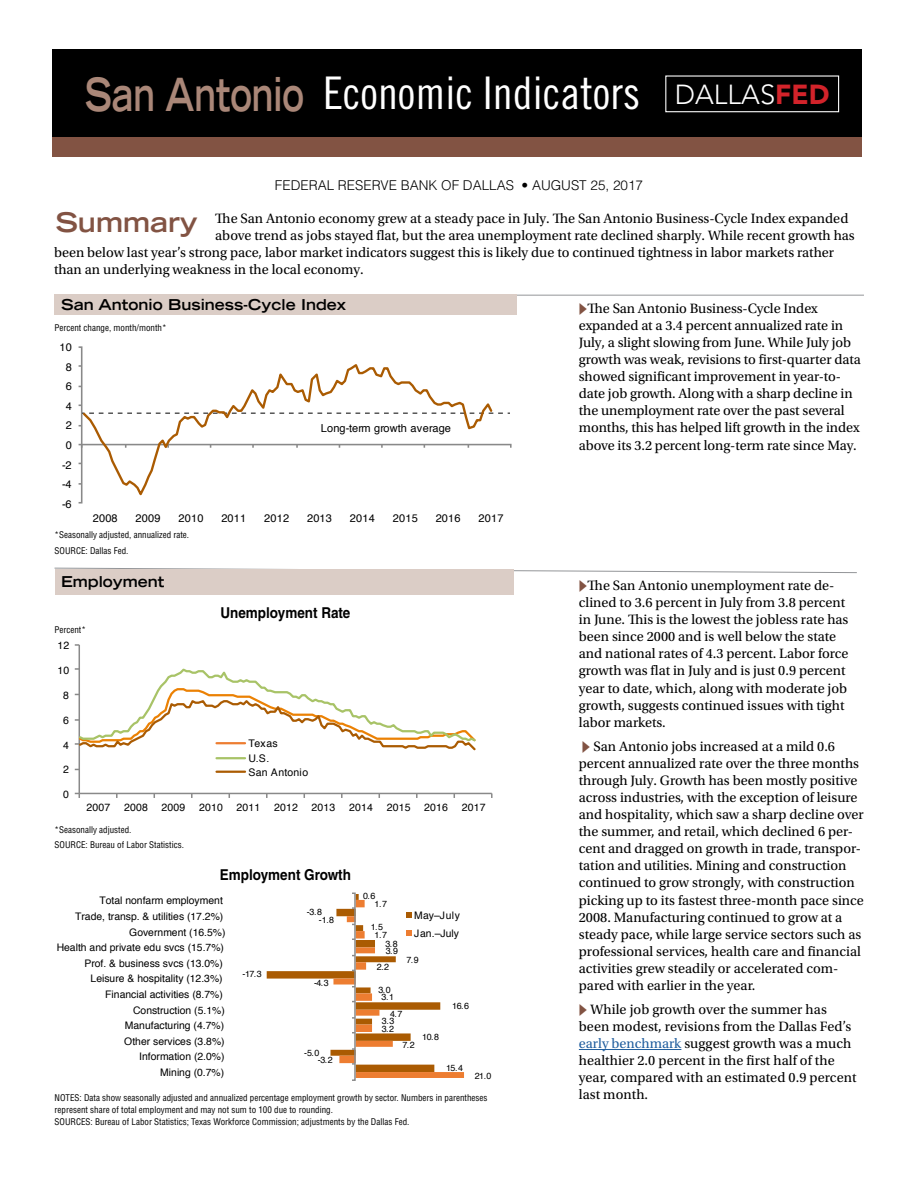
<style>
.page{position:relative;width:918px;height:1188px;background:#fff}
.page>*{position:absolute;margin:0;border:0;box-sizing:border-box;transform-origin:0 0}
.t1{font:45px "Trade Gothic LT Std Cn 18";color:#fff}
.t2{font:300 27.3px "Avenir LT Std";color:#fff}
.t3{font:700 expanded 27px "Trade Gothic LT Std";color:#825343}
.t4{font:700 expanded 15px "Trade Gothic LT Std";color:#000}
.t5{font:700 15px "Helvetica LT Std";color:#000;scale:.9 1}
.t6{font:14.25px/17.1px "Utopia Std";color:#000}
.t7{font:300 13.5px "Helvetica LT Std";color:#000}
.t8{font:10.95px "Helvetica";letter-spacing:.015em;color:#000}
.t9{font:10.5px/14.4px "Helvetica";letter-spacing:.015em;color:#000}
.t10{font:10.35px/15.6px "Helvetica";color:#000;text-align:right}
.t11{font:condensed 9px/15.5px "Helvetica LT Std";color:#000}
.t12{font:8.85px/16.4px "Helvetica";letter-spacing:-.055em;color:#000}
.s1{font-family:"Trade Gothic LT Std";font-weight:700;font-stretch:expanded;font-size:45.75px;color:#aa8778}
.s2{font-weight:900;color:#d2232a}
.s3{color:#215e9e}
</style>
<div class="page">
<svg style="left:54px;top:567px;width:803px;height:6px"></svg>
<hr style="left:61px;top:295px;width:803px;height:1px;background:#939598">
<div style="left:55px;top:294px;width:462px;height:21px;background:#dbcdc6"></div>
<div style="left:52px;top:117px;width:810px;height:40px;background:#825343"></div>
<div style="left:52px;top:49px;width:810px;height:88px;background:#000"></div>
<div style="left:665px;top:75px;width:174px;height:37px;border:1px solid #fff"></div>
<div style="left:55px;top:569px;width:459px;height:25px;background:#dbcdc6"></div>
<svg style="left:79px;top:443px;width:433px;height:5px"></svg>
<svg style="left:81px;top:362px;width:413px;height:137px"></svg>
<div style="left:351px;top:893px;width:5px;height:188px;border:1px solid #898989"></div>
<svg style="left:267px;top:894px;width:197px;height:184px"></svg>
<hr style="left:79px;top:645px;width:1px;height:148px;background:#898989">
<hr style="left:79px;top:793px;width:413px;height:1px;background:#898989">
<svg style="left:75px;top:793px;width:5px;height:5px"></svg>
<svg style="left:75px;top:667px;width:401px;height:85px"></svg>
<hr style="left:217px;top:742px;width:28px;height:2px;background:#ed7d31">
<hr style="left:217px;top:757px;width:28px;height:2px;background:#a8c367">
<hr style="left:217px;top:771px;width:28px;height:2px;background:#aa5b02">
<hr style="left:579px;top:1049px;width:102px;height:1px;background:#215e9e">
<h1 class="t1" style="left:85px;top:66px;width:557px"><span class="s1">San Antonio</span> Economic Indicators</h1>
<p class="t7" style="left:275px;top:177px;width:370px">FEDERAL RESERVE BANK OF DALLAS • AUGUST 25, 2017</p>
<h2 class="t2" style="left:675px;top:79px;width:156px">DALLAS<span class="s2">FED</span></h2>
<h3 class="t3" style="left:56px;top:205px;width:144px">Summary</h3>
<p class="t6" style="left:215px;top:210px;width:635px">The San Antonio economy grew at a steady pace in July. The San Antonio Business-Cycle Index expanded</p>
<p class="t6" style="left:215px;top:227px;width:641px">above trend as jobs stayed flat, but the area unemployment rate declined sharply. While recent growth has</p>
<p class="t6" style="left:54px;top:244px;width:782px">been below last year’s strong pace, labor market indicators suggest this is likely due to continued tightness in labor markets rather</p>
<p class="t6" style="left:54px;top:261px;width:311px">than an underlying weakness in the local economy.</p>
<p class="t4" style="left:61px;top:295px;width:286px">San Antonio Business-Cycle Index</p>
<p class="t11" style="left:55px;top:320px;width:114px">Percent change, month/month*</p>
<p class="t8" style="left:60px;top:339px;width:14px">10</p>
<p class="t8" style="left:66px;top:358px;width:8px">8</p>
<p class="t8" style="left:66px;top:378px;width:8px">6</p>
<p class="t8" style="left:66px;top:398px;width:8px">4</p>
<p class="t8" style="left:66px;top:417px;width:8px">2</p>
<p class="t8" style="left:66px;top:437px;width:8px">0</p>
<p class="t8" style="left:62px;top:456px;width:11px">-2</p>
<p class="t8" style="left:62px;top:476px;width:11px">-4</p>
<p class="t8" style="left:62px;top:496px;width:11px">-6</p>
<p class="t8" style="left:321px;top:420px;width:132px">Long-term growth average</p>
<p class="t8" style="left:93px;top:509px;width:26px">2008</p>
<p class="t8" style="left:136px;top:509px;width:26px">2009</p>
<p class="t8" style="left:179px;top:509px;width:26px">2010</p>
<p class="t8" style="left:221px;top:509px;width:26px">2011</p>
<p class="t8" style="left:264px;top:509px;width:26px">2012</p>
<p class="t8" style="left:307px;top:509px;width:26px">2013</p>
<p class="t8" style="left:350px;top:509px;width:26px">2014</p>
<p class="t8" style="left:393px;top:509px;width:26px">2015</p>
<p class="t8" style="left:436px;top:509px;width:26px">2016</p>
<p class="t8" style="left:479px;top:509px;width:26px">2017</p>
<p class="t11" style="left:55px;top:527px;width:136px">*Seasonally adjusted, annualized rate.<br>SOURCE: Dallas Fed.</p>
<p class="t4" style="left:61px;top:572px;width:105px">Employment</p>
<p class="t11" style="left:55px;top:622px;width:33px">Percent*</p>
<p class="t9" style="left:57px;top:638px;width:13px">12</p>
<p class="t9" style="left:57px;top:663px;width:13px">10</p>
<p class="t9" style="left:63px;top:688px;width:7px">8</p>
<p class="t9" style="left:63px;top:713px;width:7px">6</p>
<p class="t9" style="left:63px;top:738px;width:7px">4</p>
<p class="t9" style="left:63px;top:763px;width:7px">2</p>
<p class="t9" style="left:63px;top:788px;width:7px">0</p>
<p class="t5" style="left:220px;top:604px;width:146px">Unemployment Rate</p>
<p class="t9" style="left:248px;top:737px;width:61px">Texas<br>U.S.<br>San Antonio</p>
<p class="t9" style="left:87px;top:801px;width:25px">2007</p>
<p class="t9" style="left:124px;top:801px;width:25px">2008</p>
<p class="t9" style="left:162px;top:801px;width:25px">2009</p>
<p class="t9" style="left:199px;top:801px;width:25px">2010</p>
<p class="t9" style="left:237px;top:801px;width:25px">2011</p>
<p class="t9" style="left:274px;top:801px;width:25px">2012</p>
<p class="t9" style="left:312px;top:801px;width:25px">2013</p>
<p class="t9" style="left:349px;top:801px;width:25px">2014</p>
<p class="t9" style="left:387px;top:801px;width:25px">2015</p>
<p class="t9" style="left:424px;top:801px;width:25px">2016</p>
<p class="t9" style="left:462px;top:801px;width:25px">2017</p>
<p class="t11" style="left:55px;top:822px;width:131px">*Seasonally adjusted.<br>SOURCE: Bureau of Labor Statistics.</p>
<p class="t5" style="left:220px;top:865px;width:147px">Employment Growth</p>
<p class="t10" style="left:57px;top:893px;width:171px">Total nonfarm employment<br>Trade, transp. &amp; utilities (17.2%)<br>Government (16.5%)<br>Health and private edu svcs (15.7%)<br>Prof. &amp; business svcs (13.0%)<br>Leisure &amp; hospitality (12.3%)<br>Financial activities (8.7%)<br>Construction (5.1%)<br>Manufacturing (4.7%)<br>Other services (3.8%)<br>Information (2.0%)<br>Mining (0.7%)</p>
<p class="t12" style="left:243px;top:966px;width:21px">-17.3</p>
<p class="t12" style="left:307px;top:904px;width:17px">-3.8</p>
<p class="t12" style="left:319px;top:912px;width:17px">-1.8</p>
<p class="t12" style="left:314px;top:975px;width:16px">-4.3</p>
<p class="t12" style="left:304px;top:1045px;width:17px">-5.0</p>
<p class="t12" style="left:318px;top:1052px;width:16px">-3.2</p>
<p class="t12" style="left:363px;top:888px;width:14px">0.6</p>
<p class="t12" style="left:375px;top:896px;width:14px">1.7</p>
<p class="t12" style="left:371px;top:919px;width:14px">1.5</p>
<p class="t12" style="left:386px;top:927px;width:14px;text-indent:-11px">1.7<br>3.9</p>
<p class="t12" style="left:377px;top:959px;width:14px">2.2</p>
<p class="t12" style="left:386px;top:936px;width:14px">3.8</p>
<p class="t10" style="left:414px;top:907px;width:47px;line-height:17.7px;text-align:left">May–July<br>Jan.–July</p>
<p class="t12" style="left:406px;top:952px;width:14px">7.9</p>
<p class="t12" style="left:378px;top:982px;width:14px">3.0</p>
<p class="t12" style="left:390px;top:989px;width:14px;text-indent:-9px">3.1<br>4.7</p>
<p class="t12" style="left:382px;top:1021px;width:14px">3.2</p>
<p class="t12" style="left:382px;top:1013px;width:14px">3.3</p>
<p class="t12" style="left:402px;top:1037px;width:14px">7.2</p>
<p class="t12" style="left:452px;top:998px;width:18px">16.6</p>
<p class="t12" style="left:422px;top:1029px;width:18px">10.8</p>
<p class="t12" style="left:446px;top:1060px;width:18px">15.4</p>
<p class="t12" style="left:475px;top:1068px;width:18px">21.0</p>
<p class="t11" style="left:55px;top:1092px;width:435px;line-height:12px">NOTES: Data show seasonally adjusted and annualized percentage employment growth by sector. Numbers in parentheses represent share of total employment and may not sum to 100 due to rounding.<br>SOURCES: Bureau of Labor Statistics; Texas Workforce Commission; adjustments by the Dallas Fed.</p>
<p class="t6" style="left:579px;top:300px;width:284px;text-indent:9px">The San Antonio Business-Cycle Index expanded at a 3.4 percent annualized rate in July, a slight slowing from June. While July job growth was weak, revisions to first-quarter data showed significant improvement in year-to&shy;date job growth. Along with a sharp decline in the unemployment rate over the past several months, this has helped lift growth in the index above its 3.2 percent long-term rate since May.</p>
<p class="t6" style="left:579px;top:577px;width:271px;text-indent:9px">The San Antonio unemployment rate de&shy;clined to 3.6 percent in July from 3.8 percent in June. This is the lowest the jobless rate has been since 2000 and is well below the state and national rates of 4.3 percent. Labor force growth was flat in July and is just 0.9 percent year to date, which, along with moderate job growth, suggests continued issues with tight labor markets.</p>
<p class="t6" style="left:579px;top:738px;width:287px;text-indent:15px">San Antonio jobs increased at a mild 0.6 percent annualized rate over the three months through July. Growth has been mostly positive across industries, with the exception of leisure and hospitality, which saw a sharp decline over the summer, and retail, which declined 6 per&shy;cent and dragged on growth in trade, transpor&shy;tation and utilities. Mining and construction continued to grow strongly, with construction picking up to its fastest three-month pace since 2008. Manufacturing continued to grow at a steady pace, while large service sectors such as professional services, health care and financial activities grew steadily or accelerated com&shy;pared with earlier in the year.</p>
<p class="t6" style="left:579px;top:1001px;width:279px;text-indent:12px">While job growth over the summer has been modest, revisions from the Dallas Fed’s <span class="s3">early benchmark</span> suggest growth was a much healthier 2.0 percent in the first half of the year, compared with an estimated 0.9 percent last month.</p>
</div>
